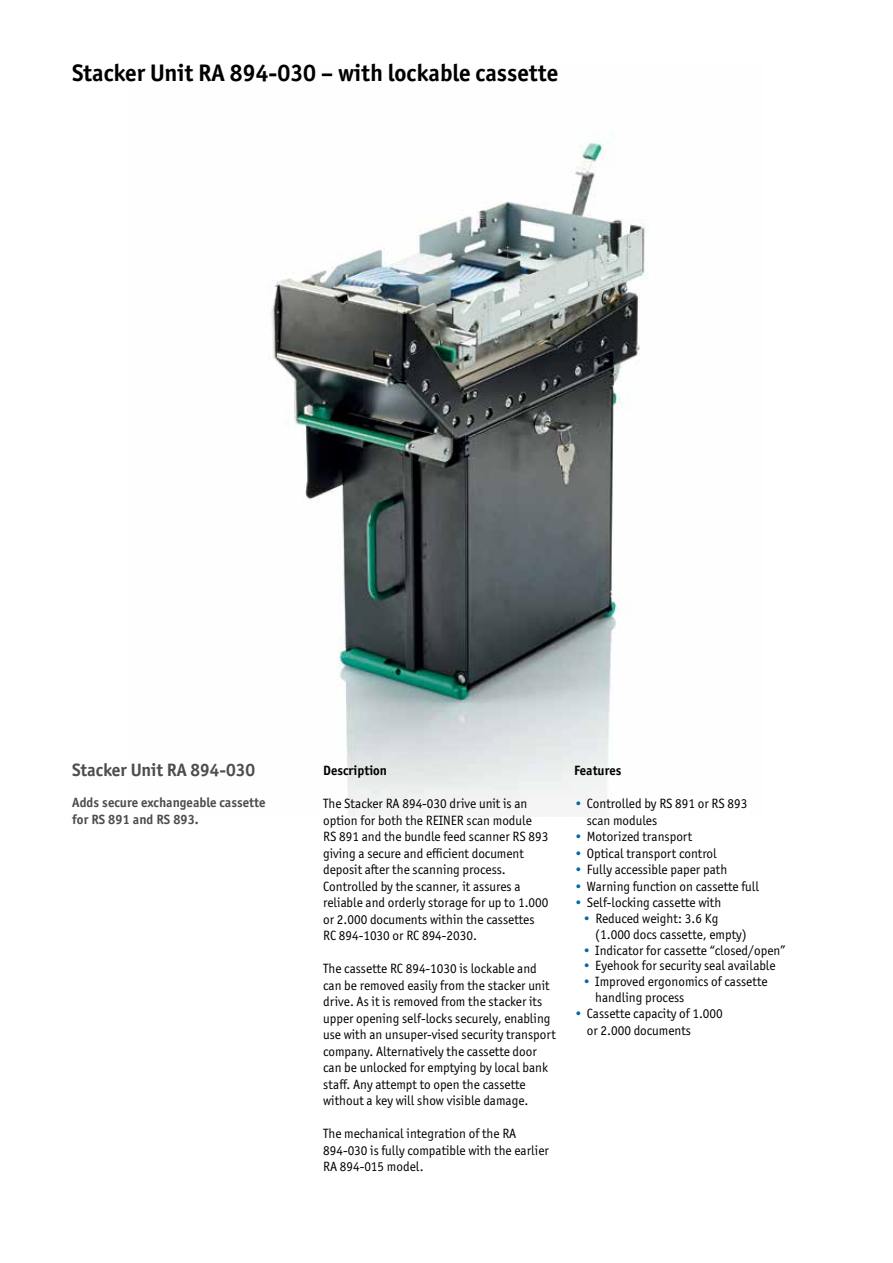
<style>
.page{position:relative;width:893px;height:1263px;background:#fff}
.page>*{position:absolute;margin:0;border:0;box-sizing:border-box;transform-origin:0 0}
.t1{font:700 24px "Officina Sans ITC Pro";color:#000}
.t2{font:700 18px "Officina Sans ITC Pro";color:#4d4d4f}
.t3{font:13.5px/16.5px "Officina Sans ITC Pro";color:#000}
.t4{font:700 13.5px/16.5px "Officina Sans ITC Pro";color:#4d4d4f}
.t5{font:700 13.5px "Officina Sans ITC Pro";color:#000}
.s1{color:#0067a6}
</style>
<div class="page">
<img style="left:271px;top:132px;width:377px;height:684px">
<h1 class="t1" style="left:72px;top:58px;width:487px">Stacker Unit RA 894-030 – with lockable cassette</h1>
<h2 class="t2" style="left:72px;top:758px;width:184px">Stacker Unit RA 894-030</h2>
<p class="t4" style="left:72px;top:794px;width:195px">Adds secure exchangeable cassette for RS 891 and RS 893.</p>
<p class="t5" style="left:323px;top:762px;width:65px">Description</p>
<p class="t3" style="left:323px;top:795px;width:227px">The Stacker RA 894-030 drive unit is an option for both the REINER scan module<br>RS 891 and the bundle feed scanner RS 893 giving a secure and efficient document deposit after the scanning process.<br>Controlled by the scanner, it assures a reliable and orderly storage for up to 1.000 or 2.000 documents within the cassettes RC 894-1030 or RC 894-2030.</p>
<p class="t3" style="left:323px;top:960px;width:234px">The cassette RC 894-1030 is lockable and can be removed easily from the stacker unit drive. As it is removed from the stacker its upper opening self-locks securely, enabling use with an unsuper-vised security transport company. Alternatively the cassette door can be unlocked for emptying by local bank staff. Any attempt to open the cassette without a key will show visible damage.</p>
<p class="t3" style="left:323px;top:1125px;width:227px">The mechanical integration of the RA<br>894-030 is fully compatible with the earlier<br>RA 894-015 model.</p>
<p class="t5" style="left:574px;top:762px;width:49px">Features</p>
<p class="t3" style="left:587px;top:795px;width:162px;text-indent:-12px"><span class="s1">•</span> Controlled by RS 891 or RS 893 scan modules</p>
<p class="t3" style="left:575px;top:828px;width:119px"><span class="s1">•</span> Motorized transport</p>
<p class="t3" style="left:575px;top:845px;width:143px"><span class="s1">•</span> Optical transport control</p>
<p class="t3" style="left:575px;top:861px;width:154px"><span class="s1">•</span> Fully accessible paper path</p>
<p class="t3" style="left:575px;top:878px;width:186px"><span class="s1">•</span> Warning function on cassette full</p>
<p class="t3" style="left:575px;top:894px;width:148px"><span class="s1">•</span> Self-locking cassette with</p>
<p class="t3" style="left:595px;top:910px;width:153px;line-height:15.8px;text-indent:-12px"><span class="s1">•</span> Reduced weight: 3.6 Kg (1.000 docs cassette, empty)</p>
<p class="t3" style="left:583px;top:942px;width:204px"><span class="s1">•</span> Indicator for cassette “closed/open”</p>
<p class="t3" style="left:583px;top:957px;width:194px"><span class="s1">•</span> Eyehook for security seal available</p>
<p class="t3" style="left:595px;top:973px;width:174px;line-height:15.8px;text-indent:-12px"><span class="s1">•</span> Improved ergonomics of cassette handling process</p>
<p class="t3" style="left:587px;top:1005px;width:137px;text-indent:-12px"><span class="s1">•</span> Cassette capacity of 1.000 or 2.000 documents</p>
</div>
